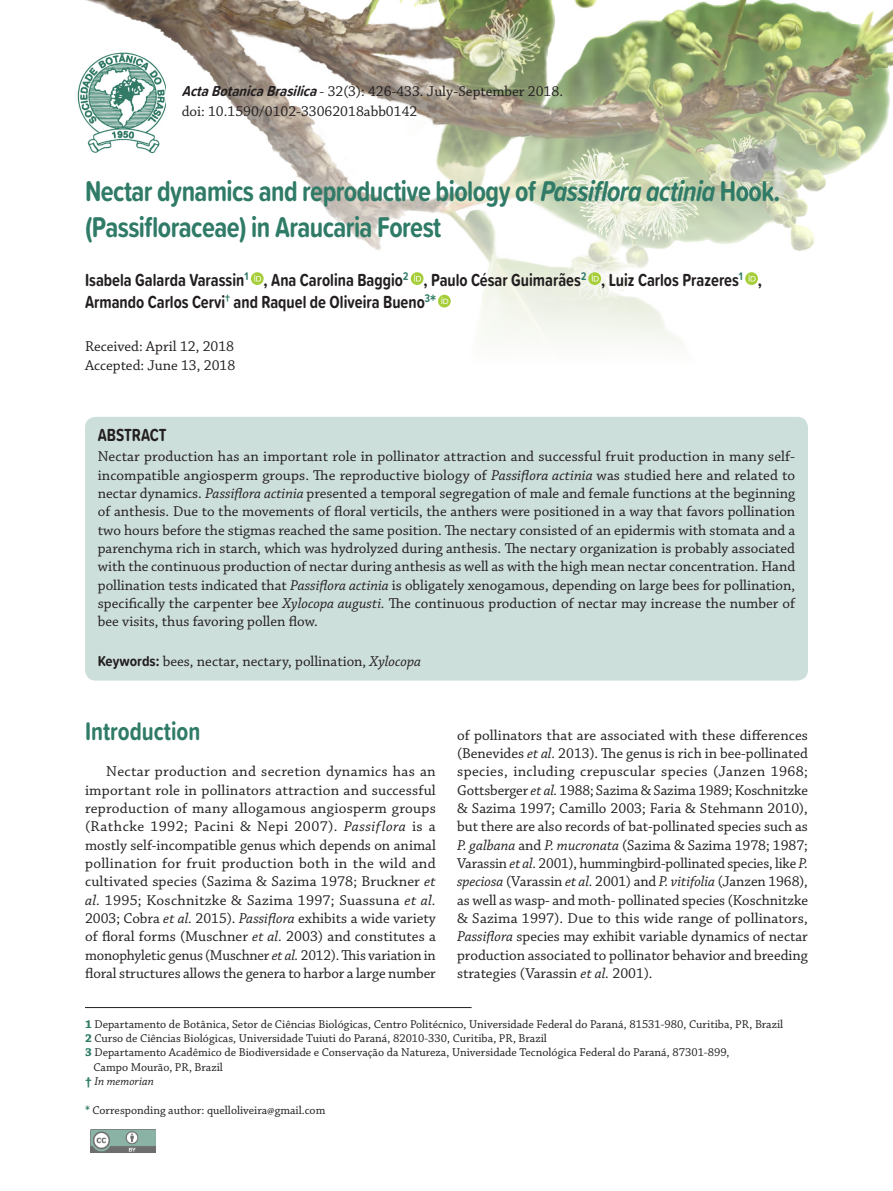
<style>
.page{position:relative;width:893px;height:1191px;background:#fff}
.page>*{position:absolute;margin:0;border:0;box-sizing:border-box;transform-origin:0 0}
.TÍTULO{font:700 29.7px/36.3px "Proxima Soft Cond";letter-spacing:-.02em;color:#2f7b67;scale:.91 1}
.SUBTÍTULOS{font:700 26.4px "Proxima Soft Cond";color:#2f7b67;scale:.91 1}
.AUTORES{font:700 18.15px/21.9px "Proxima Soft Cond";color:#231f20;scale:.91 1}
.ABSTRACT1{font:700 18.15px "Proxima Soft Cond";color:#231f20;scale:.91 1}
.MIOLO{font:15px/18.3px "Chaparral Pro";color:#231f20;text-align:justify}
.ABSTRACT2{font:15px/18.3px "Chaparral Pro";color:#231f20;text-align:justify}
.KEY_WORDS1{font:15px "Chaparral Pro";color:#231f20}
.RECEPÇÃO{font:15px "Chaparral Pro";color:#231f20}
.DOI{font:15px "Chaparral Pro";color:#231f20}
.NOTAS{font:12px "Chaparral Pro";color:#231f20}
.NOTAS-2a_LINHA{font:12px "Chaparral Pro";color:#231f20}
.NOTAS-2{font:italic 12px "Chaparral Pro";color:#231f20}
.s1{font-family:"Proxima Soft Cond";font-weight:700;font-style:italic}
.s2{font-style:italic}
.s3{font-size:19.8px;color:#2f7b67}
.s4{font-family:"Proxima Soft Cond";font-weight:700}
.s5{font-weight:700;color:#2f7b67}
.s6{font-weight:700;font-style:normal;color:#2f7b67}
</style>
<div class="page">
<img style="left:77px;top:0;width:816px;height:343px">
<div style="left:85px;top:417px;width:723px;height:263px;background:#cddfdb;border-radius:11px"></div>
<hr style="left:85px;top:1007px;width:387px;height:1px;background:#231f20">
<img style="left:91px;top:1129px;width:65px;height:23px">
<svg style="left:251px;top:272px;width:13px;height:13px"></svg>
<svg style="left:254px;top:274px;width:7px;height:7px"></svg>
<svg style="left:745px;top:272px;width:13px;height:13px"></svg>
<svg style="left:749px;top:274px;width:6px;height:7px"></svg>
<svg style="left:588px;top:272px;width:13px;height:13px"></svg>
<svg style="left:592px;top:274px;width:7px;height:7px"></svg>
<svg style="left:411px;top:272px;width:12px;height:13px"></svg>
<svg style="left:414px;top:274px;width:7px;height:7px"></svg>
<svg style="left:438px;top:295px;width:13px;height:12px"></svg>
<svg style="left:441px;top:297px;width:7px;height:7px"></svg>
<p class="MIOLO" style="left:182px;top:82px;width:383px"><span class="s1">ActaBotanicaBrasilica</span>- 32(3): 426-433. July-September 2018.</p>
<p class="DOI" style="left:182px;top:103px;width:237px">doi: 10.1590/0102-33062018abb0142</p>
<p class="TÍTULO" style="left:85px;top:171px;width:766px">Nectar dynamics and reproductive biology of <span class="s2">Passiflora actinia</span> Hook. (Passifloraceae) in Araucaria Forest</p>
<p class="AUTORES" style="left:85px;top:269px;width:745px">Isabela Galarda Varassin<sup>1</sup> , Ana Carolina Baggio<sup>2</sup> , Paulo César Guimarães<sup>2</sup> , Luiz Carlos Prazeres<sup>1</sup> ,<br>Armando Carlos Cervi<span class="s3">†</span> and Raquel de Oliveira Bueno<sup>3</sup><span class="s3">*</span></p>
<p class="RECEPÇÃO" style="left:85px;top:338px;width:151px">Received: April 12, 2018</p>
<p class="RECEPÇÃO" style="left:85px;top:357px;width:152px">Accepted: June 13, 2018</p>
<p class="ABSTRACT1" style="left:98px;top:421px;width:77px">ABSTRACT</p>
<p class="ABSTRACT2" style="left:98px;top:448px;width:699px">Nectar production has an important role in pollinator attraction and successful fruit production in many self&shy;incompatible angiosperm groups. The reproductive biology of <span class="s2">Passiflora actinia</span> was studied here and related to nectar dynamics. <span class="s2">Passiflora actinia</span> presented a temporal segregation of male and female functions at the beginning of anthesis. Due to the movements of floral verticils, the anthers were positioned in a way that favors pollination two hours before the stigmas reached the same position. The nectary consisted of an epidermis with stomata and a parenchyma rich in starch, which was hydrolyzed during anthesis. The nectary organization is probably associated with the continuous production of nectar during anthesis as well as with the high mean nectar concentration. Hand pollination tests indicated that <span class="s2">Passiflora actinia</span> is obligately xenogamous, depending on large bees for pollination, specifically the carpenter bee <span class="s2">Xylocopa augusti.</span> The continuous production of nectar may increase the number of bee visits, thus favoring pollen flow.</p>
<p class="KEY_WORDS1" style="left:98px;top:653px;width:325px"><span class="s4">Keywords:</span> bees, nectar, nectary, pollination, <span class="s2">Xylocopa</span></p>
<p class="SUBTÍTULOS" style="left:85px;top:711px;width:128px">Introduction</p>
<p class="MIOLO" style="left:85px;top:763px;width:352px;text-indent:21px">Nectar production and secretion dynamics has an important role in pollinators attraction and successful reproduction of many allogamous angiosperm groups (Rathcke 1992; Pacini &amp; Nepi 2007). <span class="s2">Passiflora</span> is a mostly self-incompatible genus which depends on animal pollination for fruit production both in the wild and cultivated species (Sazima &amp; Sazima 1978; Bruckner <span class="s2">et al.</span> 1995; Koschnitzke &amp; Sazima 1997; Suassuna <span class="s2">et al.<br></span>2003; Cobra <span class="s2">et al.</span> 2015). <span class="s2">Passiflora</span> exhibits a wide variety of floral forms (Muschner <span class="s2">et al.</span> 2003) and constitutes a monophyletic genus (Muschner <span class="s2">et al.</span> 2012). This variation in floral structures allows the genera to harbor a large number</p>
<p class="MIOLO" style="left:457px;top:726px;width:352px">of pollinators that are associated with these differences (Benevides <span class="s2">et al.</span> 2013). The genus is rich in bee-pollinated species, including crepuscular species (Janzen 1968; Gottsberger <span class="s2">et al.</span> 1988; Sazima &amp; Sazima 1989; Koschnitzke &amp; Sazima 1997; Camillo 2003; Faria &amp; Stehmann 2010), but there are also records of bat-pollinated species such as <span class="s2">P. galbana</span> and <span class="s2">P. mucronata</span> (Sazima &amp; Sazima 1978; 1987; Varassin <span class="s2">et al.</span> 2001), hummingbird-pollinated species, like <span class="s2">P. speciosa</span> (Varassin <span class="s2">et al.</span> 2001) and <span class="s2">P. vitifolia</span> (Janzen 1968), as well as wasp- and moth- pollinated species (Koschnitzke &amp; Sazima 1997). Due to this wide range of pollinators, <span class="s2">Passiflora</span> species may exhibit variable dynamics of nectar production associated to pollinator behavior and breeding strategies (Varassin <span class="s2">et al.</span> 2001).</p>
<p class="NOTAS" style="left:85px;top:1017px;width:700px"><span class="s5">1</span> Departamento de Botânica, Setor de Ciências Biológicas, Centro Politécnico, Universidade Federal do Paraná, 81531-980, Curitiba, PR, Brazil</p>
<p class="NOTAS" style="left:85px;top:1031px;width:463px"><span class="s5">2</span> Curso de Ciências Biológicas, Universidade Tuiuti do Paraná, 82010-330, Curitiba, PR, Brazil</p>
<p class="NOTAS" style="left:85px;top:1046px;width:646px"><span class="s5">3</span> Departamento Acadêmico de Biodiversidade e Conservação da Natureza, Universidade Tecnológica Federal do Paraná, 87301-899,</p>
<p class="NOTAS-2a_LINHA" style="left:94px;top:1060px;width:131px">Campo Mourão, PR, Brazil</p>
<p class="NOTAS-2" style="left:85px;top:1074px;width:70px"><span class="s6">†</span> In memorian</p>
<p class="NOTAS" style="left:85px;top:1103px;width:242px"><span class="s5">*</span> Corresponding author: quelloliveira@gmail.com</p>
</div>
